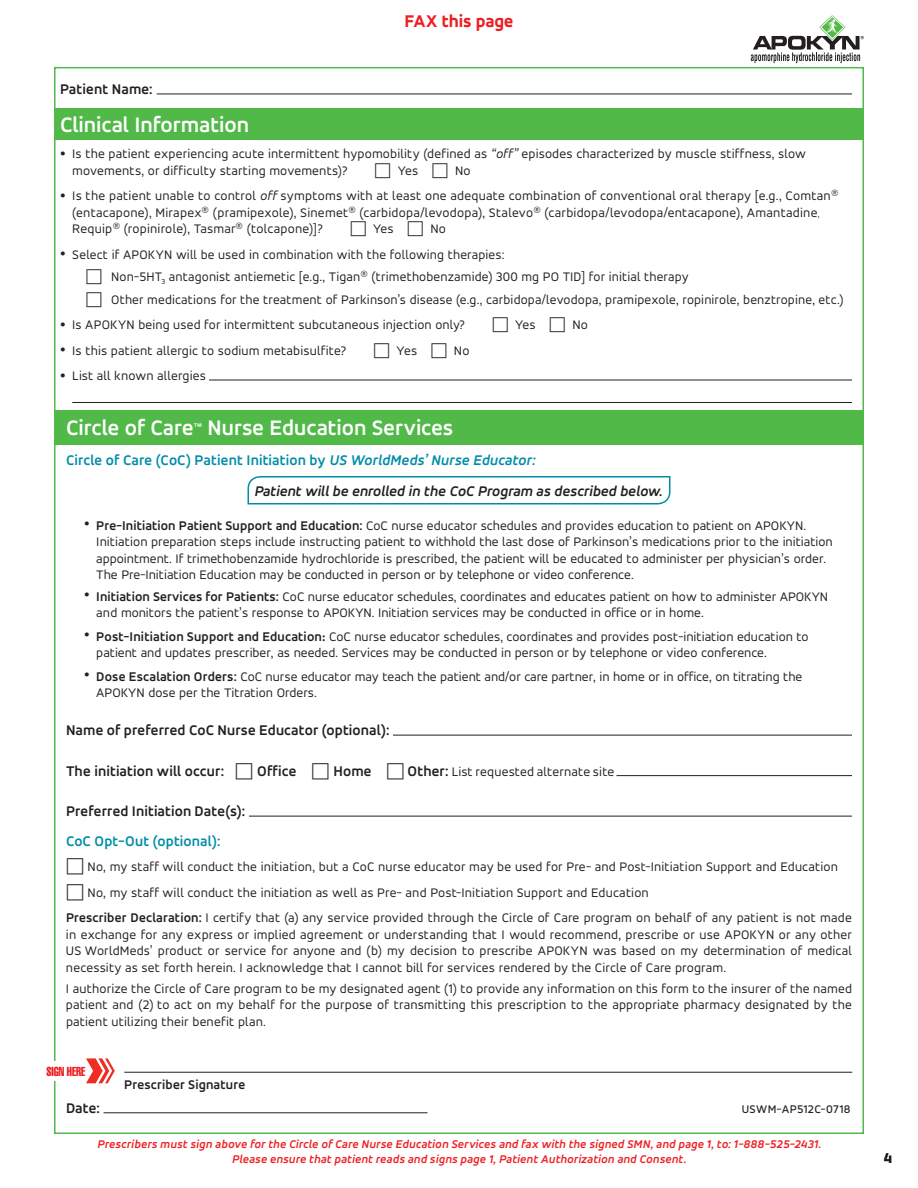
<style>
.page{position:relative;width:918px;height:1188px;background:#fff}
.page>*{position:absolute;margin:0;border:0;box-sizing:border-box;transform-origin:0 0}
.t1{font:700 22.5px "Accord Alternate";color:#fff}
.t2{font:800 18px "Accord Alternate";color:#ee1f23}
.t3{font:700 15px "Accord Alternate";letter-spacing:.01em;color:#231f20}
.t4{font:italic 700 15px/31.2px "Accord Alternate";color:#231f20}
.t5{font:700 15px "Accord Alternate";letter-spacing:.01em;color:#008da8}
.t6{font:800 15px "Accord Alternate";color:#231f20}
.t7{font:13.5px/16.5px "Accord Alternate";letter-spacing:.005em;color:#231f20}
.t8{font:700 13.5px "Accord Alternate";letter-spacing:.01em;color:#231f20}
.t9{font:12.75px "Helvetica LT Std Comp";color:#ee1f23;scale:.86 1}
.t10{font:italic 700 12px/15px "Accord Alternate";letter-spacing:.015em;color:#ee1f23;text-align:center}
.t11{font:500 12px "Accord Alternate";letter-spacing:.03em;color:#231f20}
.t12{font:700 8.7px "Accord Alternate";color:#fff}
.s1{font-size:21px}
.s2{font-style:italic}
.s3{font-family:"Universal Newswith Comm Pi";font-size:16.5px}
.s4{font-size:9px}
.s5{font-style:normal;color:#008da8}
.s6{color:#008da8}
.s7{font-weight:700}
.s8{font-family:"Minion Pro";font-weight:700}
.s9{font-family:"Universal Newswith Comm Pi";font-weight:400;font-size:18px}
.s10{font-weight:400;font-size:13.5px}
.s11{font-family:"Universal Newswith Comm Pi";font-size:18px}
</style>
<div class="page">
<div style="left:54px;top:67px;width:810px;height:1067px;background:#fff;border:2px solid #51b948"></div>
<div style="left:54px;top:108px;width:810px;height:31px;background:#51b948"></div>
<hr style="left:157px;top:94px;width:695px;height:1px;background:#231f20">
<hr style="left:209px;top:380px;width:643px;height:1px;background:#231f20">
<hr style="left:72px;top:402px;width:780px;height:1px;background:#231f20">
<div style="left:54px;top:410px;width:810px;height:34px;background:#51b948"></div>
<svg style="left:247px;top:476px;width:424px;height:29px"></svg>
<hr style="left:393px;top:735px;width:459px;height:1px;background:#231f20">
<hr style="left:617px;top:775px;width:235px;height:1px;background:#231f20">
<hr style="left:249px;top:816px;width:603px;height:1px;background:#231f20">
<hr style="left:124px;top:1072px;width:728px;height:1px;background:#231f20">
<hr style="left:104px;top:1112px;width:324px;height:1px;background:#231f20">
<div style="left:44px;top:1062px;width:54px;height:19px;background:#fff"></div>
<svg style="left:86px;top:1058px;width:29px;height:25px"></svg>
<svg style="left:751px;top:15px;width:113px;height:48px"></svg>
<h2 class="t2" style="left:404px;top:10px;width:111px">FAX this page</h2>
<p class="t3" style="left:60px;top:80px;width:94px">Patient Name:</p>
<h1 class="t1" style="left:60px;top:111px;width:191px">Clinical Information</h1>
<p class="t7" style="left:72px;top:145px;width:735px;text-indent:-12px"><span class="s1">•</span> Is the patient experiencing acute intermittent hypomobility (defined as <span class="s2">“off”</span> episodes characterized by muscle stiffness, slow movements, or difficulty starting movements)?</p>
<p class="t7" style="left:375px;top:162px;width:97px"><span class="s3">h</span> Yes <span class="s3">h</span> No</p>
<p class="t7" style="left:72px;top:187px;width:768px;text-indent:-12px"><span class="s1">•</span> Is the patient unable to control <span class="s2">off</span> symptoms with at least one adequate combination of conventional oral therapy [e.g., Comtan<sup>® </sup>(entacapone), Mirapex<sup>®</sup> (pramipexole), Sinemet<sup>®</sup> (carbidopa/levodopa), Stalevo<sup>®</sup> (carbidopa/levodopa/entacapone), Amantadine<span class="s4">,<br></span>Requip<sup>®</sup> (ropinirole), Tasmar<sup>®</sup> (tolcapone)]?</p>
<p class="t7" style="left:350px;top:220px;width:97px"><span class="s3">h</span> Yes <span class="s3">h</span> No</p>
<p class="t7" style="left:86px;top:243px;width:759px;line-height:22.5px;text-indent:-26px"><span class="s1">•</span> Select if APOKYN will be used in combination with the following therapies:<br><span class="s3">h</span> Non-5HT<sub>3</sub> antagonist antiemetic [e.g., Tigan<sup>®</sup> (trimethobenzamide) 300 mg PO TID] for initial therapy<br><span class="s3">h</span> Other medications for the treatment of Parkinson’s disease (e.g., carbidopa/levodopa, pramipexole, ropinirole, benztropine, etc.)</p>
<p class="t7" style="left:60px;top:316px;width:407px"><span class="s1">•</span> Is APOKYN being used for intermittent subcutaneous injection only?</p>
<p class="t7" style="left:492px;top:316px;width:97px"><span class="s3">h</span> Yes <span class="s3">h</span> No</p>
<p class="t7" style="left:60px;top:342px;width:288px"><span class="s1">•</span> Is this patient allergic to sodium metabisulfite?</p>
<p class="t7" style="left:374px;top:342px;width:97px"><span class="s3">h</span> Yes <span class="s3">h</span> No</p>
<p class="t7" style="left:60px;top:367px;width:147px"><span class="s1">•</span> List all known allergies</p>
<h1 class="t1" style="left:66px;top:414px;width:129px">Circle of Care</h1>
<p class="t12" style="left:194px;top:421px;width:10px">™</p>
<h1 class="t1" style="left:208px;top:414px;width:247px">Nurse Education Services</h1>
<p class="t4" style="left:254px;top:444px;width:410px;text-indent:-188px"><span class="s5">Circle of Care (CoC) Patient Initiation by</span> <span class="s6">US WorldMeds’ Nurse Educator:<br></span>Patient will be enrolled in the CoC Program as described below.</p>
<p class="t7" style="left:96px;top:517px;width:738px;text-indent:-12px"><span class="s1">•</span> <span class="s7">Pre-Initiation Patient Support and Education:</span> CoC nurse educator schedules and provides education to patient on APOKYN.<br>Initiation preparation steps include instructing patient to withhold the last dose of Parkinson’s medications prior to the initiation appointment. If trimethobenzamide hydrochloride is prescribed, the patient will be educated to administer per physician’s order.<br>The Pre-Initiation Education may be conducted in person or by telephone or video conference.</p>
<p class="t7" style="left:96px;top:589px;width:733px;line-height:15.9px;text-indent:-12px"><span class="s1">•</span> <span class="s7">Initiation Services for Patients:</span> CoC nurse educator schedules, coordinates and educates patient on how to administer APOKYN and monitors the patient’s response to APOKYN. Initiation services may be conducted in office or in home.</p>
<p class="t7" style="left:96px;top:629px;width:714px;line-height:15.9px;text-indent:-12px"><span class="s1">•</span> <span class="s7">Post-Initiation Support and Education</span><span class="s8">:</span> CoC nurse educator schedules, coordinates and provides post-initiation education to patient and updates prescriber, as needed. Services may be conducted in person or by telephone or video conference.</p>
<p class="t7" style="left:96px;top:669px;width:708px;line-height:15.9px;text-indent:-12px"><span class="s1">•</span> <span class="s7">Dose Escalation Orders:</span> CoC nurse educator may teach the patient and/or care partner, in home or in office, on titrating the<br>APOKYN dose per the Titration Orders.</p>
<p class="t3" style="left:66px;top:721px;width:325px">Name of preferred CoC Nurse Educator (optional):</p>
<p class="t3" style="left:66px;top:762px;width:550px">The initiation will occur: <span class="s9">h</span> Office <span class="s9">h</span> Home <span class="s9">h</span> Other: <span class="s10">List requested alternate site</span></p>
<p class="t3" style="left:66px;top:802px;width:181px">Preferred Initiation Date(s):</p>
<p class="t5" style="left:66px;top:832px;width:156px">CoC Opt-Out (optional):</p>
<p class="t7" style="left:66px;top:854px;width:787px;line-height:25.5px"><span class="s11">h</span> No, my staff will conduct the initiation, but a CoC nurse educator may be used for Pre- and Post-Initiation Support and Education <span class="s11">h</span> No, my staff will conduct the initiation as well as Pre- and Post-Initiation Support and Education<br><span class="s7">Prescriber Declaration:</span> I certify that (a) any service provided through the Circle of Care program on behalf of any patient is not made</p>
<p class="t7" style="left:66px;top:926px;width:788px;text-align:justify">in exchange for any express or implied agreement or understanding that I would recommend, prescribe or use APOKYN or any other US WorldMeds’ product or service for anyone and (b) my decision to prescribe APOKYN was based on my determination of medical necessity as set forth herein. I acknowledge that I cannot bill for services rendered by the Circle of Care program.</p>
<p class="t7" style="left:66px;top:980px;width:788px;text-align:justify">I authorize the Circle of Care program to be my designated agent (1) to provide any information on this form to the insurer of the named patient and (2) to act on my behalf for the purpose of transmitting this prescription to the appropriate pharmacy designated by the patient utilizing their benefit plan.</p>
<p class="t9" style="left:46px;top:1063px;width:47px">SIGN HERE</p>
<p class="t8" style="left:124px;top:1076px;width:123px">Prescriber Signature</p>
<p class="t3" style="left:66px;top:1099px;width:35px">Date:</p>
<p class="t11" style="left:742px;top:1102px;width:110px">USWM-AP512C-0718</p>
<p class="t10" style="left:97px;top:1137px;width:725px">Prescribers must sign above for the Circle of Care Nurse Education Services and fax with the signed SMN, and page 1, to: 1-888-525-2431.<br>Please ensure that patient reads and signs page 1, Patient Authorization and Consent.</p>
<p class="t6" style="left:884px;top:1149px;width:10px">4</p>
</div>
